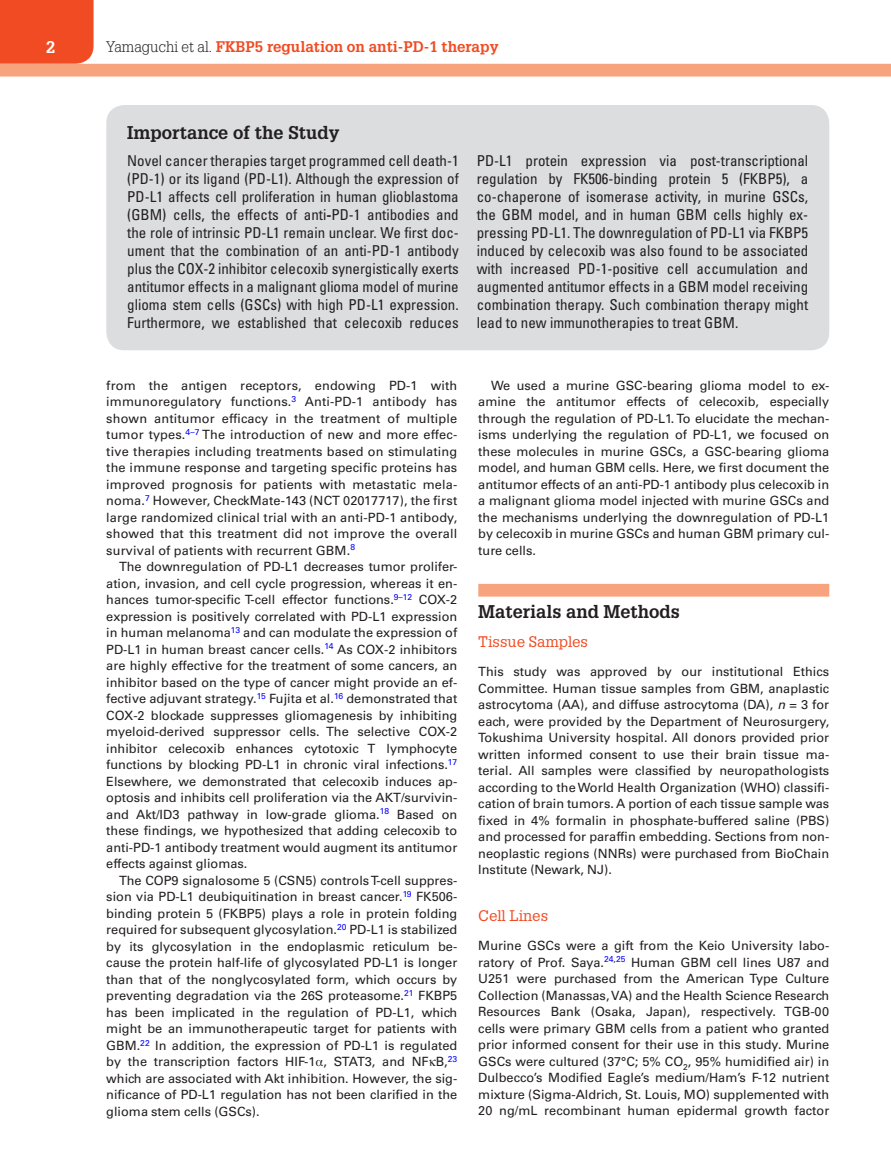
<style>
.page{position:relative;width:891px;height:1175px;background:#fff}
.page>*{position:absolute;margin:0;border:0;box-sizing:border-box;transform-origin:0 0}
.t1{font:700 18px "Glypha LT Std";color:#231f20}
.t2{font:700 16.5px "Glypha LT Std";color:#fff}
.t3{font:condensed 15px/18px "Univers LT Std";color:#231f20;text-align:justify}
.t4{font:700 15px "Glypha LT Std";color:#f04b22}
.t5{font:15px "Glypha LT Std";color:#f04b22}
.t6{font:12.75px/16.5px "Univers LT Std";color:#231f20;text-align:justify}
.s1{font-weight:300;color:#231f20}
.s2{font-weight:700;font-stretch:normal}
.s3{font-family:"Gandhari Unicode"}
.s4{font-style:italic}
</style>
<div class="page">
<div style="left:0;top:0;width:94px;height:64px;background:#f04b22"></div>
<div style="left:0;top:64px;width:891px;height:12px;background:#f7a37d"></div>
<div style="left:478px;top:584px;width:351px;height:12px;background:#f7a37d"></div>
<div style="left:106px;top:105px;width:723px;height:245px;background:#dcdddf;border-radius:18px"></div>
<p class="t2" style="left:46px;top:37px;width:11px">2</p>
<p class="t4" style="left:106px;top:37px;width:394px"><span class="s1">Yamaguchi et al.</span> FKBP5 regulation on anti-PD-1 therapy</p>
<h1 class="t1" style="left:127px;top:121px;width:214px">Importance of the Study</h1>
<p class="t3" style="left:127px;top:151px;width:333px">Novel cancer therapies target programmed cell death-1 (PD-1) or its ligand (PD-L1). Although the expression of PD-L1 affects cell proliferation in human glioblastoma (GBM) cells, the effects of anti<span class="s2">-</span>PD-1 antibodies and the role of intrinsic PD-L1 remain unclear. We first doc&shy;ument that the combination of an anti-PD-1 antibody plus the COX-2 inhibitor celecoxib synergistically exerts antitumor effects in a malignant glioma model of murine glioma stem cells (GSCs) with high PD-L1 expression.<br>Furthermore, we established that celecoxib reduces</p>
<p class="t3" style="left:477px;top:151px;width:333px">PD-L1 protein expression via post-transcriptional regulation by FK506-binding protein 5 (FKBP5), a co-chaperone of isomerase activity, in murine GSCs, the GBM model, and in human GBM cells highly ex&shy;pressing PD-L1. The downregulation of PD-L1 via FKBP5 induced by celecoxib was also found to be associated with increased PD-1-positive cell accumulation and augmented antitumor effects in a GBM model receiving combination therapy. Such combination therapy might lead to new immunotherapies to treat GBM.</p>
<p class="t6" style="left:106px;top:377px;width:353px">from the antigen receptors, endowing PD-1 with immunoregulatory functions.<sup>3</sup> Anti-PD-1 antibody has shown antitumor efficacy in the treatment of multiple tumor types.<sup>4–7</sup> The introduction of new and more effec&shy;tive therapies including treatments based on stimulating the immune response and targeting specific proteins has improved prognosis for patients with metastatic mela&shy;noma.<sup>7</sup> However, CheckMate-143 (NCT 02017717), the first large randomized clinical trial with an anti-PD-1 antibody, showed that this treatment did not improve the overall survival of patients with recurrent GBM.<sup>8</sup></p>
<p class="t6" style="left:106px;top:558px;width:353px;text-indent:13px">The downregulation of PD-L1 decreases tumor prolifer&shy;ation, invasion, and cell cycle progression, whereas it en&shy;hances tumor-specific T-cell effector functions.<sup>9–12</sup> COX-2 expression is positively correlated with PD-L1 expression in human melanoma<sup>13</sup> and can modulate the expression of PD-L1 in human breast cancer cells.<sup>14</sup> As COX-2 inhibitors are highly effective for the treatment of some cancers, an inhibitor based on the type of cancer might provide an ef&shy;fective adjuvant strategy.<sup>15</sup> Fujita et al.<sup>16</sup> demonstrated that COX-2 blockade suppresses gliomagenesis by inhibiting myeloid-derived suppressor cells. The selective COX-2 inhibitor celecoxib enhances cytotoxic T lymphocyte functions by blocking PD-L1 in chronic viral infections.<sup>17<br></sup>Elsewhere, we demonstrated that celecoxib induces ap&shy;optosis and inhibits cell proliferation via the AKT/survivin&shy;and Akt/ID3 pathway in low-grade glioma.<sup>18</sup> Based on these findings, we hypothesized that adding celecoxib to anti-PD-1 antibody treatment would augment its antitumor effects against gliomas.</p>
<p class="t6" style="left:106px;top:872px;width:353px;text-indent:13px">The COP9 signalosome 5 (CSN5) controls T-cell suppres&shy;sion via PD-L1 deubiquitination in breast cancer.<sup>19</sup> FK506- binding protein 5 (FKBP5) plays a role in protein folding required for subsequent glycosylation.<sup>20</sup> PD-L1 is stabilized by its glycosylation in the endoplasmic reticulum be&shy;cause the protein half-life of glycosylated PD-L1 is longer than that of the nonglycosylated form, which occurs by preventing degradation via the 26S proteasome.<sup>21</sup> FKBP5 has been implicated in the regulation of PD-L1, which might be an immunotherapeutic target for patients with GBM.<sup>22</sup> In addition, the expression of PD-L1 is regulated by the transcription factors HIF-1<span class="s3">α</span>, STAT3, and NF<span class="s3">κ</span>B,<sup>23 </sup>which are associated with Akt inhibition. However, the sig&shy;nificance of PD-L1 regulation has not been clarified in the glioma stem cells (GSCs).</p>
<p class="t6" style="left:478px;top:377px;width:353px;text-indent:13px">We used a murine GSC-bearing glioma model to ex&shy;amine the antitumor effects of celecoxib, especially through the regulation of PD-L1. To elucidate the mechan&shy;isms underlying the regulation of PD-L1, we focused on these molecules in murine GSCs, a GSC-bearing glioma model, and human GBM cells. Here, we first document the antitumor effects of an anti-PD-1 antibody plus celecoxib in a malignant glioma model injected with murine GSCs and the mechanisms underlying the downregulation of PD-L1 by celecoxib in murine GSCs and human GBM primary cul&shy;ture cells.</p>
<h1 class="t1" style="left:478px;top:600px;width:203px">Materials and Methods</h1>
<p class="t5" style="left:478px;top:632px;width:111px">Tissue Samples</p>
<p class="t6" style="left:478px;top:663px;width:353px">This study was approved by our institutional Ethics Committee. Human tissue samples from GBM, anaplastic astrocytoma (AA), and diffuse astrocytoma (DA), <span class="s4">n</span> = 3 for each, were provided by the Department of Neurosurgery, Tokushima University hospital. All donors provided prior written informed consent to use their brain tissue ma&shy;terial. All samples were classified by neuropathologists according to the World Health Organization (WHO) classifi&shy;cation of brain tumors. A portion of each tissue sample was fixed in 4% formalin in phosphate-buffered saline (PBS) and processed for paraffin embedding. Sections from non&shy;neoplastic regions (NNRs) were purchased from BioChain Institute (Newark, NJ).</p>
<p class="t5" style="left:478px;top:906px;width:71px">Cell Lines</p>
<p class="t6" style="left:478px;top:937px;width:353px">Murine GSCs were a gift from the Keio University labo&shy;ratory of Prof. Saya.<sup>24</sup><sup>,</sup><sup>25</sup> Human GBM cell lines U87 and U251 were purchased from the American Type Culture Collection (Manassas, VA) and the Health Science Research Resources Bank (Osaka, Japan), respectively. TGB-00 cells were primary GBM cells from a patient who granted prior informed consent for their use in this study. Murine GSCs were cultured (37°C; 5% CO<sub>2</sub>, 95% humidified air) in Dulbecco’s Modified Eagle’s medium/Ham’s F-12 nutrient mixture (Sigma-Aldrich, St. Louis, MO) supplemented with 20 ng/mL recombinant human epidermal growth factor</p>
</div>
